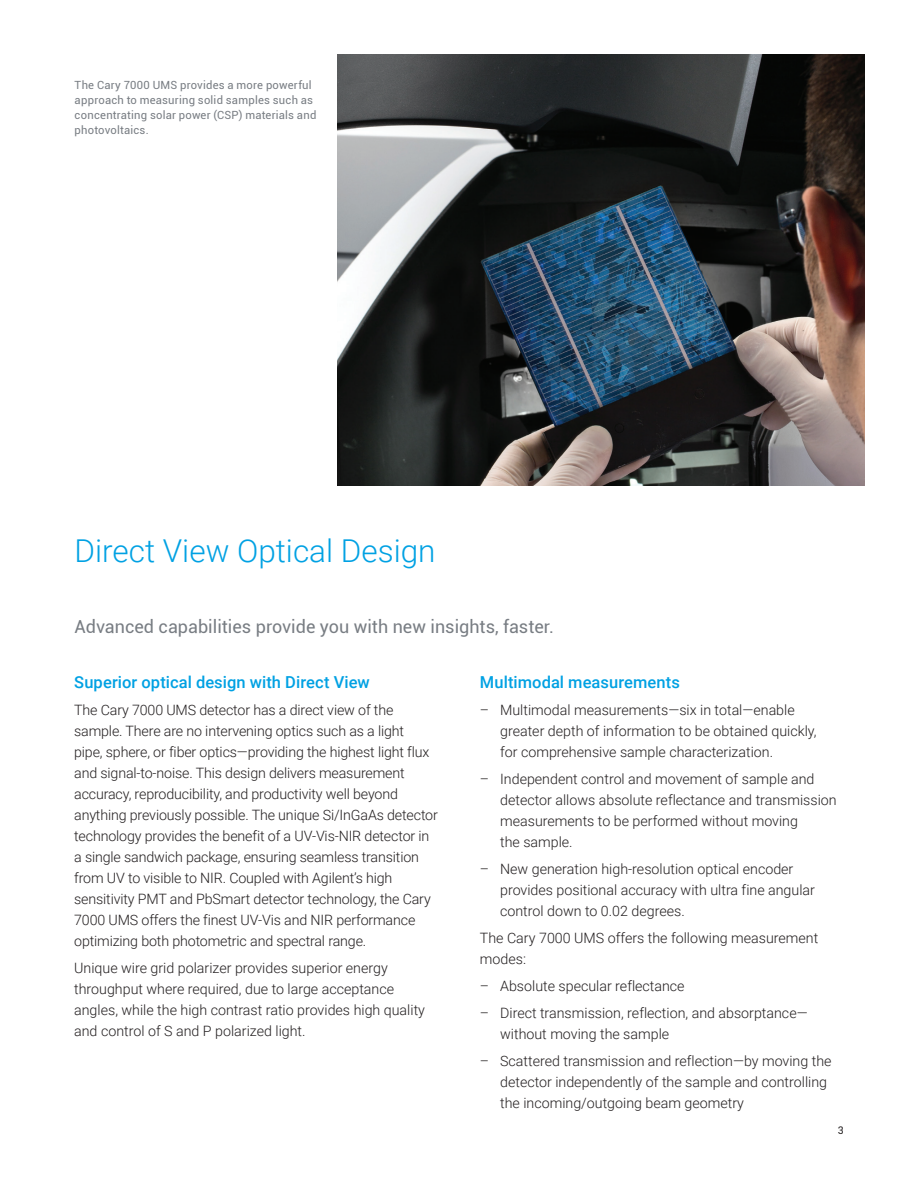
<style>
.page{position:relative;width:918px;height:1188px;background:#fff}
.page>*{position:absolute;margin:0;border:0;box-sizing:border-box;transform-origin:0 0}
.BROCHURE_int_head_bl{font:300 31.5px "Roboto";color:#00a1e3}
.BROCHURE_paragraph_g{font:18px "Roboto";color:#787d83}
.BROCHURE_subhead_blu{font:500 16.5px "Roboto";letter-spacing:.005em;color:#00a1e3}
.BROCHURE_text_black{font:300 14.25px/21px "Roboto";color:#231f20}
.BROCHURE_caption_gra{font:11.25px/15px "Roboto";letter-spacing:.02em;color:#787d83}
.t1{font:10.5px "Roboto";color:#231f20}
</style>
<div class="page">
<img style="left:337px;top:55px;width:527px;height:430px">
<p class="BROCHURE_caption_gra" style="left:75px;top:78px;width:243px">The Cary 7000 UMS provides a more powerful approach to measuring solid samples such as concentrating solar power (CSP) materials and photovoltaics.</p>
<p class="BROCHURE_int_head_bl" style="left:75px;top:529px;width:362px">Direct View Optical Design</p>
<p class="BROCHURE_paragraph_g" style="left:74px;top:614px;width:481px">Advanced capabilities provide you with new insights, faster.</p>
<p class="BROCHURE_subhead_blu" style="left:74px;top:671px;width:297px">Superior optical design with Direct View</p>
<p class="BROCHURE_text_black" style="left:74px;top:699px;width:365px">The Cary 7000 UMS detector has a direct view of the sample. There are no intervening optics such as a light<br>pipe, sphere, or fiber optics—providing the highest light flux and signal-to-noise. This design delivers measurement accuracy, reproducibility, and productivity well beyond anything previously possible. The unique Si/InGaAs detector technology provides the benefit of a UV-Vis-NIR detector in a single sandwich package, ensuring seamless transition from UV to visible to NIR. Coupled with Agilent’s high sensitivity PMT and PbSmart detector technology, the Cary 7000 UMS offers the finest UV-Vis and NIR performance optimizing both photometric and spectral range.</p>
<p class="BROCHURE_text_black" style="left:74px;top:957px;width:352px">Unique wire grid polarizer provides superior energy throughput where required, due to large acceptance angles, while the high contrast ratio provides high quality and control of S and P polarized light.</p>
<p class="BROCHURE_subhead_blu" style="left:480px;top:671px;width:202px">Multimodal measurements</p>
<p class="BROCHURE_text_black" style="left:500px;top:699px;width:318px;text-indent:-20px">– Multimodal measurements—six in total—enable greater depth of information to be obtained quickly, for comprehensive sample characterization.</p>
<p class="BROCHURE_text_black" style="left:500px;top:768px;width:338px;text-indent:-20px">– Independent control and movement of sample and detector allows absolute reflectance and transmission measurements to be performed without moving<br>the sample.</p>
<p class="BROCHURE_text_black" style="left:500px;top:858px;width:316px;text-indent:-20px">– New generation high-resolution optical encoder provides positional accuracy with ultra fine angular control down to 0.02 degrees.</p>
<p class="BROCHURE_text_black" style="left:480px;top:927px;width:340px">The Cary 7000 UMS offers the following measurement modes:</p>
<p class="BROCHURE_text_black" style="left:480px;top:975px;width:206px">– Absolute specular reflectance</p>
<p class="BROCHURE_text_black" style="left:500px;top:1002px;width:309px;text-indent:-20px">– Direct transmission, reflection, and absorptance— without moving the sample</p>
<p class="BROCHURE_text_black" style="left:500px;top:1050px;width:333px;text-indent:-20px">– Scattered transmission and reflection—by moving the detector independently of the sample and controlling the incoming/outgoing beam geometry</p>
<p class="t1" style="left:838px;top:1123px;width:7px">3</p>
</div>
